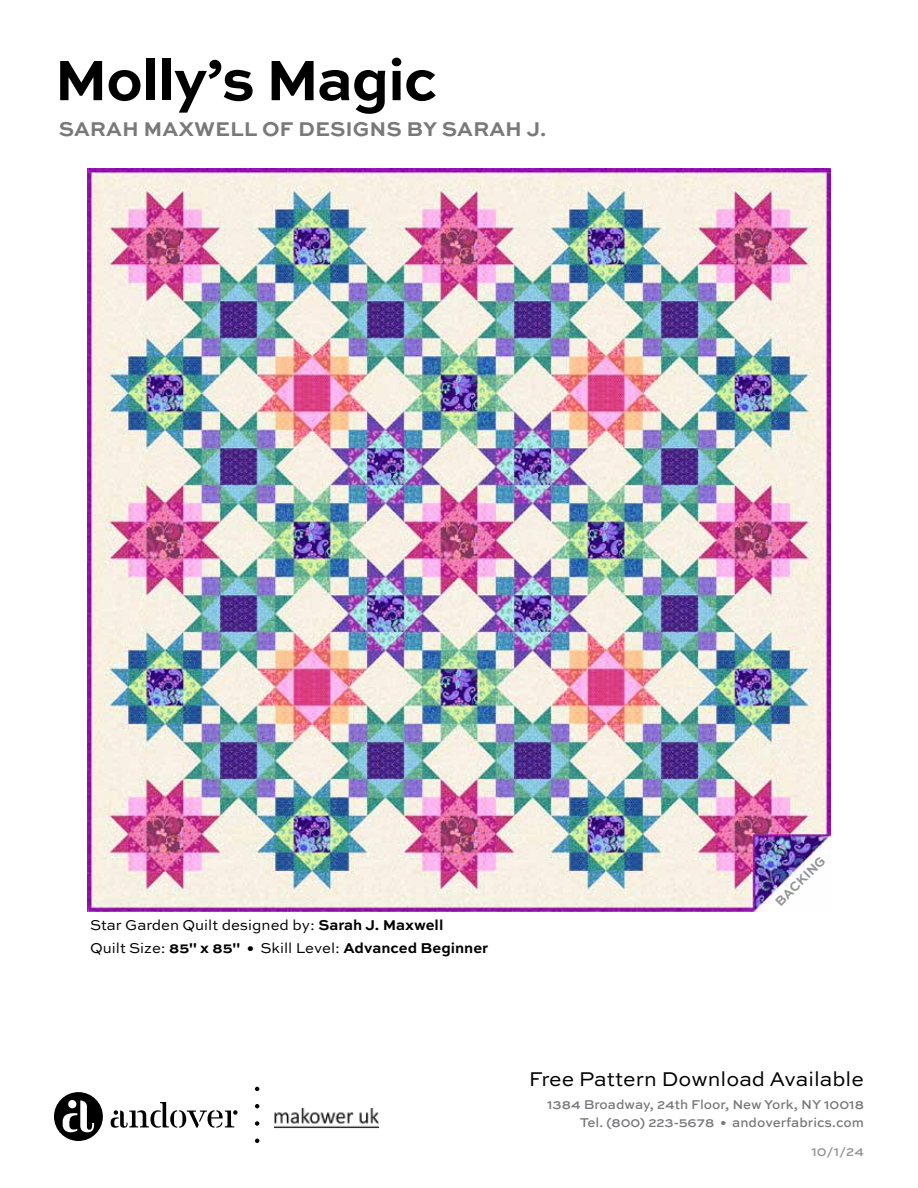
<style>
.page{position:relative;width:918px;height:1188px;background:#fff}
.page>*{position:absolute;margin:0;border:0;box-sizing:border-box;transform-origin:0 0}
.t1{font:700 60px "Sweet Sans";letter-spacing:-.025em;color:#000}
.t2{font:700 21px "Sweet Sans";color:#78797b}
.t3{font:21px "Sweet Sans";color:#000}
.t4{font:15px/22.5px "Sweet Sans";color:#000}
.t5{font:500 13.5px/18px "Sweet Sans";color:#77787b;text-align:right}
.t6{font:500 13.5px "Sweet Sans Pro";color:#929496}
.t7{font:700 13.5px "Sweet Sans Pro";color:#929496;scale:.95 1}
.s1{font-weight:700}
</style>
<div class="page">
<img style="left:88px;top:169px;width:742px;height:742px">
<svg style="left:255px;top:1139px;width:4px;height:4px"></svg>
<svg style="left:255px;top:1121px;width:4px;height:5px"></svg>
<svg style="left:255px;top:1104px;width:4px;height:4px"></svg>
<svg style="left:255px;top:1087px;width:4px;height:4px"></svg>
<svg style="left:111px;top:1102px;width:127px;height:26px"></svg>
<img style="left:275px;top:1108px;width:104px;height:20px">
<div style="left:54px;top:1092px;width:49px;height:49px;background:#000;border-radius:50%"></div>
<svg style="left:63px;top:1100px;width:31px;height:32px"></svg>
<div style="left:68px;top:1100px;width:8px;height:8px;background:#fff;border-radius:50%"></div>
<h1 class="t1" style="left:54px;top:45px;width:385px">Molly’s Magic</h1>
<h2 class="t2" style="left:59px;top:117px;width:489px">SARAH MAXWELL OF DESIGNS BY SARAH J.</h2>
<p class="t4" style="left:90px;top:915px;width:400px">Star Garden Quilt designed by: <span class="s1">Sarah J. Maxwell<br></span>Quilt Size: <span class="s1">85" x 85" •</span> Skill Level: <span class="s1">Advanced Beginner</span></p>
<p class="t7" style="left:770px;top:897px;width:70px;rotate:-45deg">BACKING</p>
<h2 class="t3" style="left:529px;top:1067px;width:337px">Free Pattern Download Available</h2>
<p class="t5" style="left:547px;top:1096px;width:318px">1384 Broadway, 24th Floor, New York, NY 10018<br>Tel. (800) 223-5678 • andoverfabrics.com</p>
<p class="t6" style="left:812px;top:1141px;width:54px">10/1/24</p>
</div>
